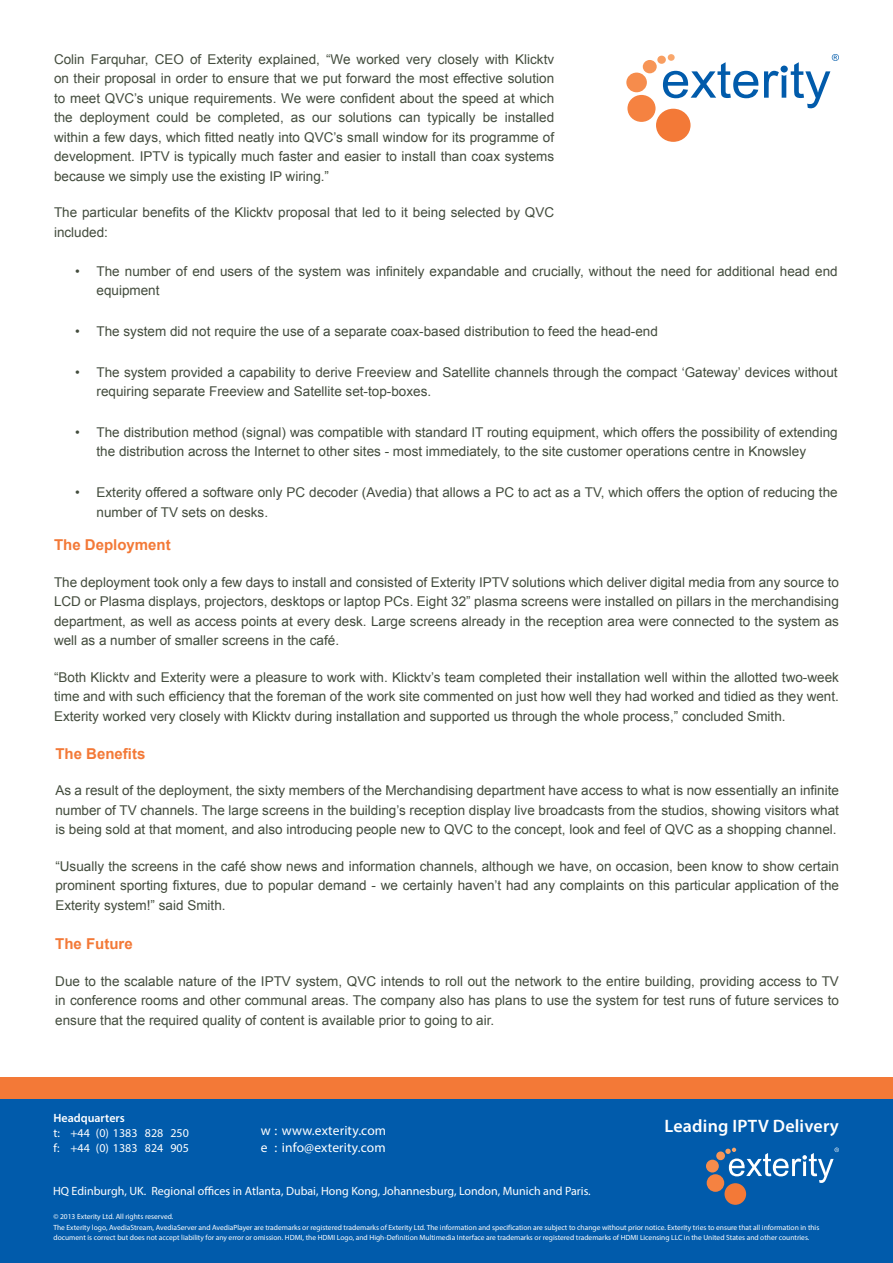
<style>
.page{position:relative;width:893px;height:1263px;background:#fff}
.page>*{position:absolute;margin:0;border:0;box-sizing:border-box;transform-origin:0 0}
.t1{font:600 18px "Myriad Pro";letter-spacing:.01em;color:#fff}
.t2{font:700 15px "Arial";color:#f37937}
.t3{font:13.5px/19.5px "Arial";color:#434c3d;text-align:justify}
.t4{font:13.5px/16.5px "Myriad Pro";letter-spacing:.01em;color:#fff}
.Contact_details{font:12px "Myriad Pro";color:#fff}
.Contact_heading{font:600 12px "Myriad Pro";color:#fff}
.Footer_Copy{font:7.5px/10.5px "Myriad Pro";color:#fff}
</style>
<div class="page">
<div style="left:0;top:1099px;width:893px;height:164px;background:#015bab"></div>
<div style="left:716px;top:1151px;width:9px;height:9px;background:#f79556;border-radius:50%"></div>
<div style="left:706px;top:1160px;width:13px;height:12px;background:#f68c4c;border-radius:50%"></div>
<div style="left:707px;top:1174px;width:17px;height:18px;background:#f58241;border-radius:50%"></div>
<div style="left:724px;top:1183px;width:22px;height:22px;background:#f37937;border-radius:50%"></div>
<svg style="left:725px;top:1147px;width:114px;height:36px"></svg>
<div style="left:0;top:1077px;width:893px;height:22px;background:#f37937"></div>
<div style="left:668px;top:54px;width:7px;height:7px;background:#f9a76c;border-radius:50%"></div>
<div style="left:657px;top:56px;width:9px;height:8px;background:#f89e61;border-radius:50%"></div>
<div style="left:643px;top:60px;width:14px;height:13px;background:#f79556;border-radius:50%"></div>
<div style="left:626px;top:73px;width:21px;height:19px;background:#f68c4c;border-radius:50%"></div>
<div style="left:627px;top:95px;width:28px;height:27px;background:#f58241;border-radius:50%"></div>
<div style="left:656px;top:109px;width:34px;height:33px;background:#f37937;border-radius:50%"></div>
<svg style="left:663px;top:62px;width:95px;height:36px"></svg>
<svg style="left:764px;top:54px;width:75px;height:54px"></svg>
<p class="t3" style="left:54px;top:49px;width:502px">Colin Farquhar, CEO of Exterity explained, “We worked very closely with Klicktv on their proposal in order to ensure that we put forward the most effective solution to meet QVC’s unique requirements. We were confident about the speed at which the deployment could be completed, as our solutions can typically be installed within a few days, which fitted neatly into QVC’s small window for its programme of development. IPTV is typically much faster and easier to install than coax systems because we simply use the existing IP wiring.”</p>
<p class="t3" style="left:54px;top:203px;width:502px">The particular benefits of the Klicktv proposal that led to it being selected by QVC included:</p>
<p class="t3" style="left:97px;top:261px;width:743px;text-indent:-21px">• The number of end users of the system was infinitely expandable and crucially, without the need for additional head end equipment</p>
<p class="t3" style="left:75px;top:321px;width:584px">• The system did not require the use of a separate coax-based distribution to feed the head-end</p>
<p class="t3" style="left:97px;top:362px;width:743px;text-indent:-21px">• The system provided a capability to derive Freeview and Satellite channels through the compact ‘Gateway’ devices without requiring separate Freeview and Satellite set-top-boxes.</p>
<p class="t3" style="left:97px;top:422px;width:743px;text-indent:-21px">• The distribution method (signal) was compatible with standard IT routing equipment, which offers the possibility of extending the distribution across the Internet to other sites - most immediately, to the site customer operations centre in Knowsley</p>
<p class="t3" style="left:97px;top:483px;width:743px;text-indent:-21px">• Exterity offered a software only PC decoder (Avedia) that allows a PC to act as a TV, which offers the option of reducing the number of TV sets on desks.</p>
<p class="t2" style="left:54px;top:534px;width:118px">The Deployment</p>
<p class="t3" style="left:54px;top:572px;width:786px">The deployment took only a few days to install and consisted of Exterity IPTV solutions which deliver digital media from any source to LCD or Plasma displays, projectors, desktops or laptop PCs. Eight 32” plasma screens were installed on pillars in the merchandising department, as well as access points at every desk. Large screens already in the reception area were connected to the system as well as a number of smaller screens in the café.</p>
<p class="t3" style="left:54px;top:667px;width:786px">“Both Klicktv and Exterity were a pleasure to work with. Klicktv’s team completed their installation well within the allotted two-week time and with such efficiency that the foreman of the work site commented on just how well they had worked and tidied as they went.<br>Exterity worked very closely with Klicktv during installation and supported us through the whole process,” concluded Smith.</p>
<p class="t2" style="left:55px;top:743px;width:92px">The Benefits</p>
<p class="t3" style="left:55px;top:780px;width:785px">As a result of the deployment, the sixty members of the Merchandising department have access to what is now essentially an infinite number of TV channels. The large screens in the building’s reception display live broadcasts from the studios, showing visitors what is being sold at that moment, and also introducing people new to QVC to the concept, look and feel of QVC as a shopping channel.</p>
<p class="t3" style="left:55px;top:856px;width:785px">“Usually the screens in the café show news and information channels, although we have, on occasion, been know to show certain prominent sporting fixtures, due to popular demand - we certainly haven’t had any complaints on this particular application of the Exterity system!” said Smith.</p>
<p class="t2" style="left:55px;top:933px;width:79px">The Future</p>
<p class="t3" style="left:55px;top:971px;width:785px">Due to the scalable nature of the IPTV system, QVC intends to roll out the network to the entire building, providing access to TV in conference rooms and other communal areas. The company also has plans to use the system for test runs of future services to ensure that the required quality of content is available prior to going to air.</p>
<p class="Contact_heading" style="left:53px;top:1111px;width:73px">Headquarters</p>
<p class="Contact_details" style="left:53px;top:1126px;width:137px">t: +44 (0) 1383 828 250</p>
<p class="Contact_details" style="left:53px;top:1141px;width:137px">f: +44 (0) 1383 824 905</p>
<p class="t4" style="left:261px;top:1122px;width:127px">w : www.exterity.com e : info@exterity.com</p>
<p class="t1" style="left:665px;top:1114px;width:176px">Leading IPTV Delivery</p>
<p class="Contact_details" style="left:53px;top:1183px;width:539px">HQ Edinburgh, UK. Regional offices in Atlanta, Dubai, Hong Kong, Johannesburg, London, Munich and Paris.</p>
<p class="Footer_Copy" style="left:53px;top:1211px;width:767px">© 2013 Exterity Ltd. All rights reserved.<br>The Exterity logo, AvediaStream, AvediaServer and AvediaPlayer are trademarks or registered trademarks of Exterity Ltd. The information and specification are subject to change without prior notice. Exterity tries to ensure that all information in this document is correct but does not accept liability for any error or omission. HDMI, the HDMI Logo, and High-Definition Multimedia Interface are trademarks or registered trademarks of HDMI Licensing LLC in the United States and other countries.</p>
</div>
